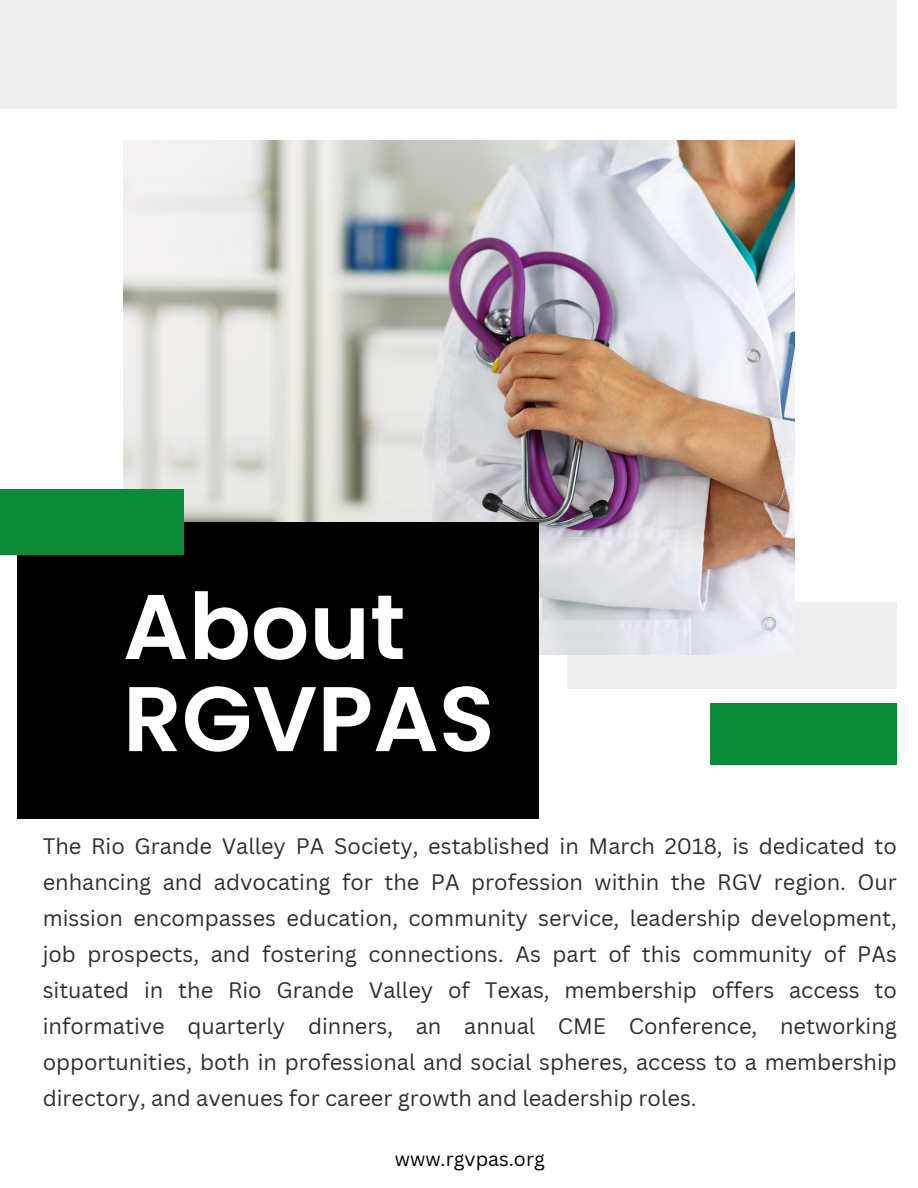
<style>
.page{position:relative;width:918px;height:1188px;background:#fff}
.page>*{position:absolute;margin:0;border:0;box-sizing:border-box;transform-origin:0 0}
.t1{font:600 91.65px/92.1px "Poppins";color:#fff}
.t2{font:21.75px/36px "Canva Sans";color:#2e2e2e;text-align:justify}
.t3{font:19.5px "Canva Sans";color:#000}
</style>
<div class="page">
<div style="left:0;top:0;width:897px;height:108px;background:#eee"></div>
<div style="left:567px;top:602px;width:330px;height:87px;background:#eee"></div>
<div style="left:710px;top:704px;width:187px;height:61px;background:#0b8b3a"></div>
<img style="left:123px;top:140px;width:672px;height:514px">
<div style="left:17px;top:522px;width:522px;height:297px;background:#000"></div>
<div style="left:0;top:489px;width:184px;height:66px;background:#0b8b3a"></div>
<p class="t1" style="left:123px;top:581px;width:373px">About<br>RGVPAS</p>
<p class="t2" style="left:43px;top:827px;width:856px">The Rio Grande Valley PA Society, established in March 2018, is dedicated to enhancing and advocating for the PA profession within the RGV region. Our mission encompasses education, community service, leadership development, job prospects, and fostering connections. As part of this community of PAs situated in the Rio Grande Valley of Texas, membership offers access to informative quarterly dinners, an annual CME Conference, networking opportunities, both in professional and social spheres, access to a membership directory, and avenues for career growth and leadership roles.</p>
<p class="t3" style="left:395px;top:1145px;width:152px">www.rgvpas.org</p>
</div>
